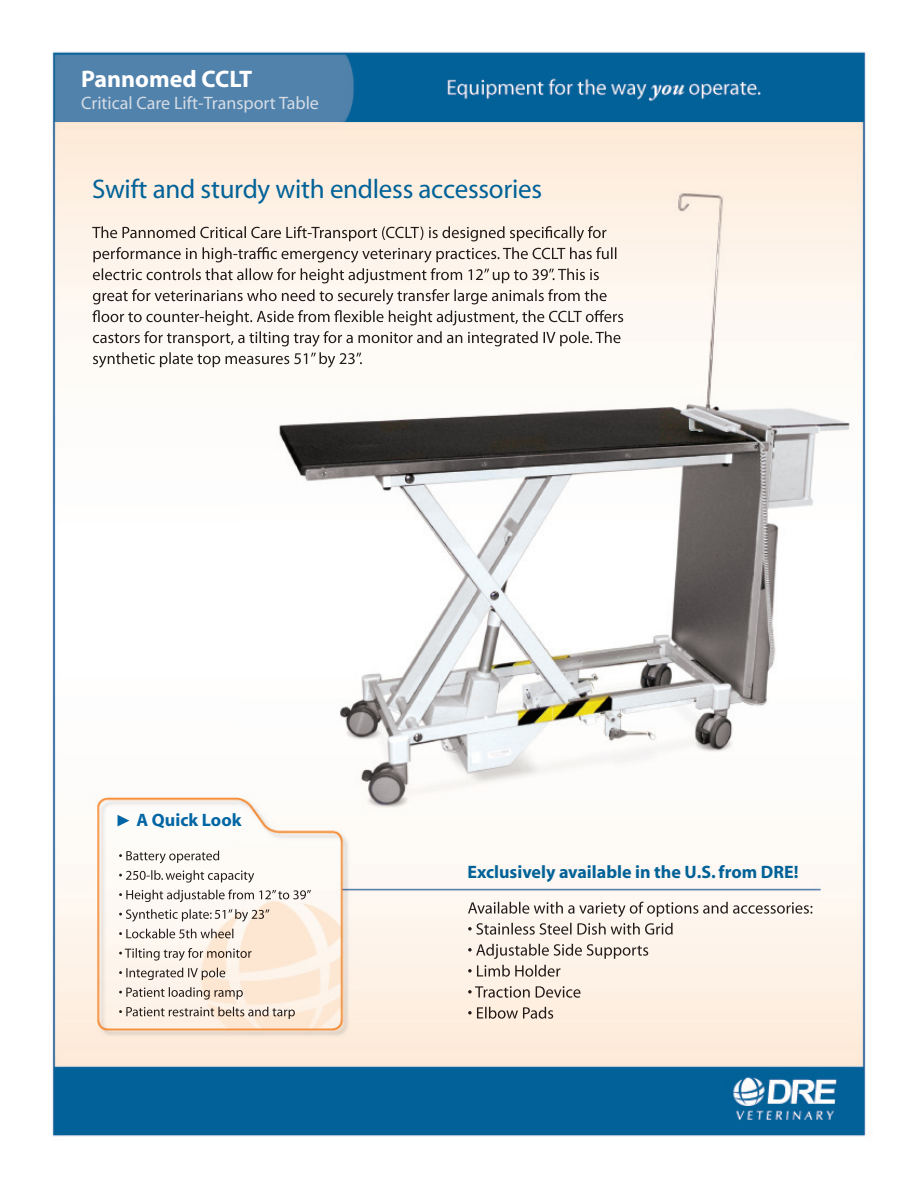
<style>
.page{position:relative;width:918px;height:1188px;background:#fff}
.page>*{position:absolute;margin:0;border:0;box-sizing:border-box;transform-origin:0 0}
.t1{font:27px "Myriad";letter-spacing:-.01em;color:#016298}
.t2{font:700 24px "Myriad";color:#fff}
.t3{font:700 18px "Myriad";color:#016298}
.t4{font:18px "Myriad";color:#d4dce6}
.t5{font:700 18px "Myriad";color:#0065a4}
</style>
<div class="page">
<img style="left:52px;top:51px;width:814px;height:1086px">
<svg style="left:118px;top:815px;width:11px;height:11px"></svg>
<img style="left:119px;top:851px;width:100px;height:12px">
<img style="left:119px;top:870px;width:135px;height:13px">
<img style="left:119px;top:890px;width:192px;height:12px">
<img style="left:119px;top:909px;width:150px;height:13px">
<img style="left:119px;top:929px;width:114px;height:9px">
<img style="left:119px;top:948px;width:133px;height:13px">
<img style="left:119px;top:968px;width:106px;height:12px">
<img style="left:119px;top:987px;width:124px;height:13px">
<img style="left:119px;top:1007px;width:176px;height:12px">
<img style="left:92px;top:226px;width:515px;height:16px">
<img style="left:93px;top:247px;width:525px;height:16px">
<img style="left:93px;top:268px;width:507px;height:16px">
<img style="left:93px;top:289px;width:514px;height:16px">
<img style="left:92px;top:310px;width:532px;height:15px">
<img style="left:93px;top:331px;width:528px;height:16px">
<img style="left:93px;top:352px;width:269px;height:16px">
<img style="left:468px;top:902px;width:344px;height:15px">
<img style="left:468px;top:923px;width:205px;height:12px">
<img style="left:468px;top:944px;width:180px;height:15px">
<img style="left:468px;top:965px;width:92px;height:12px">
<img style="left:468px;top:986px;width:112px;height:12px">
<img style="left:468px;top:1007px;width:85px;height:12px">
<h2 class="t2" style="left:81px;top:67px;width:173px">Pannomed CCLT</h2>
<p class="t4" style="left:81px;top:94px;width:239px">Critical Care Lift-Transport Table</p>
<h1 class="t1" style="left:92px;top:175px;width:451px">Swift and sturdy with endless accessories</h1>
<p class="t5" style="left:137px;top:811px;width:106px">A Quick Look</p>
<p class="t3" style="left:468px;top:862px;width:332px">Exclusively available in the U.S. from DRE!</p>
</div>
